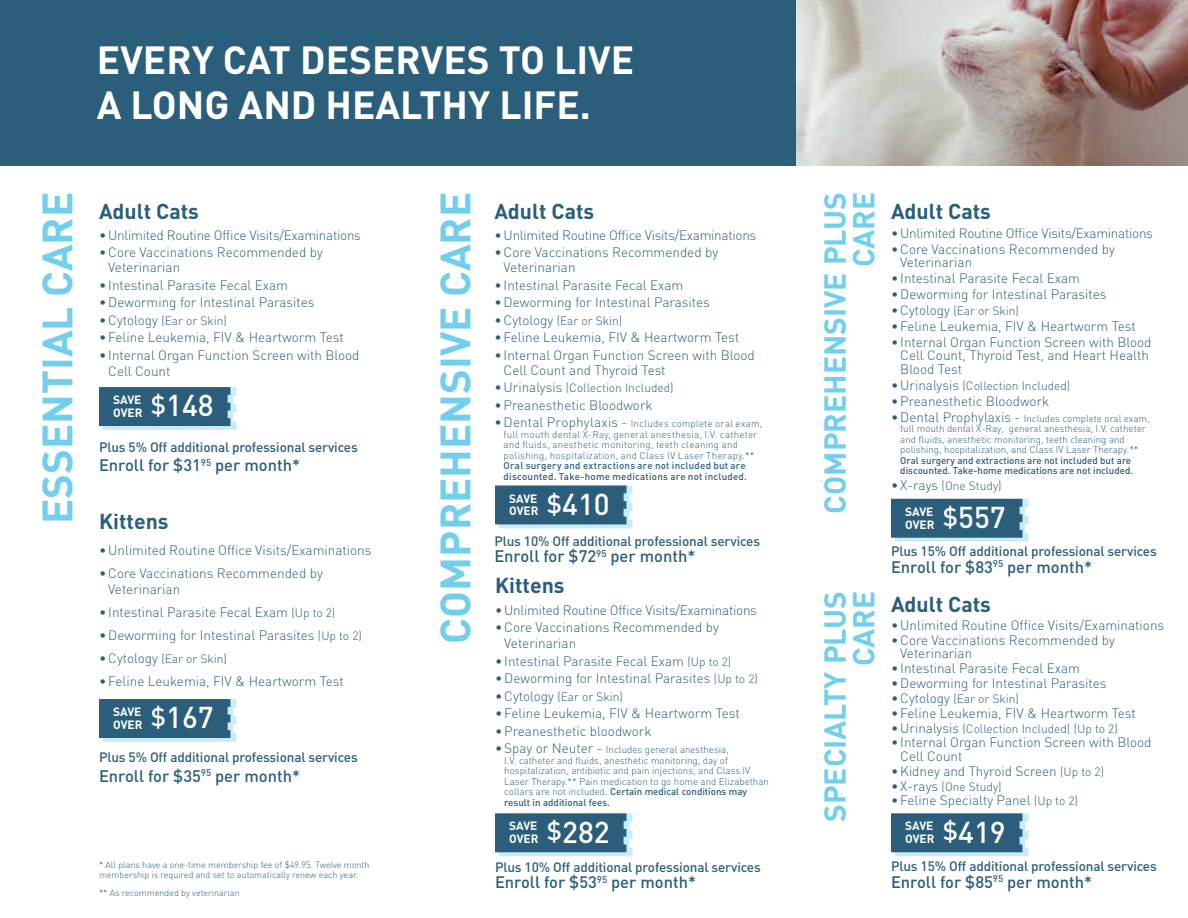
<style>
.page{position:relative;width:1188px;height:918px;background:#fff}
.page>*{position:absolute;margin:0;border:0;box-sizing:border-box;transform-origin:0 0}
.t1{font:700 41.85px "DIN";color:#71cfeb}
.t2{font:700 38.85px/44.5px "DIN";color:#fff}
.t3{font:700 30px/28.5px "DIN";color:#71cfeb;text-align:right}
.t4{font:700 21.3px "DIN";color:#2a5e7a}
.t5{font:500 16.5px "DIN";color:#2a5e7a}
.t6{font:300 13.5px/13.5px "DIN";color:#2a5e7a}
.t7{font:500 13.5px "DIN";letter-spacing:-.01em;color:#2a5e7a}
.t8{font:300 13.5px "DIN";letter-spacing:-.02em;color:#2a5e7a}
.t9{font:300 12px "DIN";color:#2a5e7a}
.t10{font:700 11.85px/12.8px "DIN";color:#fff}
.t11{font:300 9.75px/10.5px "DIN";color:#2a5e7a}
.t12{font:300 9.75px/10.5px "DIN";letter-spacing:.025em;color:#2a5e7a}
.t13{font:500 9.75px/10.5px "DIN";color:#2a5e7a}
.t14{font:500 9.75px/10.5px "DIN";letter-spacing:.025em;color:#2a5e7a}
.t15{font:300 9px/10.5px "DIN";color:#2a5e7a}
.s1{font-size:13.5px}
.s2{font-weight:500;font-size:29.7px}
.s3{font-size:12px}
.s4{font-weight:500}
</style>
<div class="page">
<svg style="left:99px;top:387px;width:138px;height:43px;background:#41728c"></svg>
<svg style="left:99px;top:699px;width:138px;height:43px;background:#41728c"></svg>
<svg style="left:891px;top:813px;width:138px;height:43px;background:#41728c"></svg>
<svg style="left:891px;top:499px;width:138px;height:43px;background:#43738c"></svg>
<svg style="left:495px;top:485px;width:138px;height:43px;background:#42728c"></svg>
<svg style="left:495px;top:813px;width:138px;height:43px;background:#41728c"></svg>
<div style="left:0;top:0;width:796px;height:166px;background:#2a5e7a"></div>
<img style="left:796px;top:0;width:392px;height:166px">
<h2 class="t2" style="left:97px;top:36px;width:539px">EVERY CAT DESERVES TO LIVE<br>A LONG AND HEALTHY LIFE.</h2>
<h1 class="t1" style="left:30px;top:524px;width:333px;rotate:-90deg">ESSENTIAL CARE</h1>
<h1 class="t1" style="left:428px;top:644px;width:453px;rotate:-90deg">COMPREHENSIVE CARE</h1>
<h3 class="t4" style="left:99px;top:197px;width:102px">Adult Cats</h3>
<p class="t8" style="left:99px;top:227px;width:263px">• Unlimited Routine Office Visits/Examinations</p>
<p class="t6" style="left:108px;top:245px;width:216px;line-height:15px;text-indent:-9px">•Core Vaccinations Recommended by<br>Veterinarian</p>
<p class="t6" style="left:99px;top:278px;width:191px">• Intestinal Parasite Fecal Exam</p>
<p class="t6" style="left:99px;top:296px;width:217px">•Deworming for Intestinal Parasites</p>
<p class="t9" style="left:99px;top:313px;width:129px"><span class="s1">•Cytology</span> (Ear or Skin)</p>
<p class="t6" style="left:99px;top:331px;width:246px">• Feline Leukemia, FIV &amp; Heartworm Test</p>
<p class="t6" style="left:108px;top:347px;width:253px;line-height:16.2px;text-indent:-9px">• Internal Organ Function Screen with Blood<br>Cell Count</p>
<p class="t10" style="left:113px;top:393px;width:102px">SAVE<br>OVER <sup>$</sup><span class="s2">148</span></p>
<p class="t7" style="left:99px;top:438px;width:260px">Plus 5% Off additional professional services</p>
<p class="t5" style="left:99px;top:455px;width:203px">Enroll for $31<sup>95</sup> per month*</p>
<h3 class="t4" style="left:99px;top:507px;width:71px">Kittens</h3>
<p class="t6" style="left:99px;top:543px;width:274px">•Unlimited Routine Office Visits/Examinations</p>
<p class="t6" style="left:108px;top:565px;width:216px;line-height:16.2px;text-indent:-9px">•Core Vaccinations Recommended by<br>Veterinarian</p>
<p class="t6" style="left:99px;top:606px;width:238px">• Intestinal Parasite Fecal Exam <span class="s3">(Up to 2)</span></p>
<p class="t6" style="left:99px;top:628px;width:264px">•Deworming for Intestinal Parasites <span class="s3">(Up to 2)</span></p>
<p class="t9" style="left:99px;top:651px;width:129px"><span class="s1">•Cytology</span> (Ear or Skin)</p>
<p class="t6" style="left:99px;top:674px;width:246px">• Feline Leukemia, FIV &amp; Heartworm Test</p>
<p class="t10" style="left:113px;top:705px;width:102px">SAVE<br>OVER <sup>$</sup><span class="s2">167</span></p>
<p class="t7" style="left:99px;top:748px;width:260px">Plus 5% Off additional professional services</p>
<p class="t5" style="left:99px;top:765px;width:203px">Enroll for $35<sup>95</sup> per month*</p>
<p class="t15" style="left:99px;top:859px;width:272px">* All plans have a one-time membership fee of $49.95. Twelve month membership is required and set to automatically renew each year.</p>
<p class="t15" style="left:99px;top:887px;width:142px">** As recommended by veterinarian</p>
<h3 class="t4" style="left:494px;top:197px;width:102px">Adult Cats</h3>
<p class="t8" style="left:494px;top:227px;width:263px">• Unlimited Routine Office Visits/Examinations</p>
<p class="t6" style="left:504px;top:245px;width:216px;line-height:15px;text-indent:-9px">•Core Vaccinations Recommended by<br>Veterinarian</p>
<p class="t6" style="left:494px;top:278px;width:191px">• Intestinal Parasite Fecal Exam</p>
<p class="t6" style="left:494px;top:295px;width:217px">•Deworming for Intestinal Parasites</p>
<p class="t9" style="left:494px;top:313px;width:129px"><span class="s1">•Cytology</span> (Ear or Skin)</p>
<p class="t6" style="left:494px;top:331px;width:246px">•Feline Leukemia, FIV &amp; Heartworm Test</p>
<p class="t6" style="left:504px;top:347px;width:253px;line-height:15px;text-indent:-9px">• Internal Organ Function Screen with Blood<br>Cell Count and Thyroid Test</p>
<p class="t9" style="left:494px;top:381px;width:181px"><span class="s1">•Urinalysis</span> (Collection Included)</p>
<p class="t6" style="left:494px;top:398px;width:160px">•Preanesthetic Bloodwork</p>
<p class="t12" style="left:504px;top:418px;width:260px;text-indent:-9px"><span class="s1">•Dental Prophylaxis -</span> Includes complete oral exam, full mouth dental X-Ray, general anesthesia, I.V. catheter and fluids, anesthetic monitoring, teeth cleaning and polishing, hospitalization, and Class IV Laser Therapy.**</p>
<p class="t14" style="left:504px;top:460px;width:245px">Oral surgery and extractions are not included but are discounted. Take-home medications are not included.</p>
<p class="t10" style="left:509px;top:491px;width:102px">SAVE<br>OVER <sup>$</sup><span class="s2">410</span></p>
<p class="t7" style="left:494px;top:532px;width:267px">Plus 10% Off additional professional services</p>
<p class="t5" style="left:494px;top:546px;width:203px">Enroll for $72<sup>95</sup> per month*</p>
<h3 class="t4" style="left:495px;top:572px;width:71px">Kittens</h3>
<p class="t8" style="left:495px;top:601px;width:263px">• Unlimited Routine Office Visits/Examinations</p>
<p class="t6" style="left:504px;top:619px;width:216px;line-height:16.2px;text-indent:-9px">•Core Vaccinations Recommended by<br>Veterinarian</p>
<p class="t6" style="left:495px;top:654px;width:238px">• Intestinal Parasite Fecal Exam <span class="s3">(Up to 2)</span></p>
<p class="t6" style="left:495px;top:672px;width:264px">•Deworming for Intestinal Parasites <span class="s3">(Up to 2)</span></p>
<p class="t9" style="left:495px;top:689px;width:129px"><span class="s1">•Cytology</span> (Ear or Skin)</p>
<p class="t6" style="left:495px;top:707px;width:246px">•Feline Leukemia, FIV &amp; Heartworm Test</p>
<p class="t6" style="left:495px;top:724px;width:158px">•Preanesthetic bloodwork</p>
<p class="t11" style="left:504px;top:745px;width:266px;text-indent:-9px"><span class="s1">•Spay or Neuter -</span> Includes general anesthesia,<br>I.V. catheter and fluids, anesthetic monitoring, day of hospitalization, antibiotic and pain injections, and Class IV Laser Therapy.** Pain medication to go home and Elizabethan collars are not included. <span class="s4">Certain medical conditions may result in additional fees.</span></p>
<p class="t10" style="left:509px;top:819px;width:102px">SAVE<br>OVER <sup>$</sup><span class="s2">282</span></p>
<p class="t7" style="left:495px;top:858px;width:267px">Plus 10% Off additional professional services</p>
<p class="t5" style="left:495px;top:872px;width:203px">Enroll for $53<sup>95</sup> per month*</p>
<h3 class="t3" style="left:820px;top:514px;width:323px;rotate:-90deg">COMPREHENSIVE PLUS<br>CARE</h3>
<h3 class="t3" style="left:820px;top:822px;width:233px;rotate:-90deg">SPECIALTY PLUS<br>CARE</h3>
<h3 class="t4" style="left:891px;top:197px;width:102px">Adult Cats</h3>
<p class="t8" style="left:891px;top:225px;width:263px">• Unlimited Routine Office Visits/Examinations</p>
<p class="t6" style="left:900px;top:242px;width:216px;text-indent:-9px">•Core Vaccinations Recommended by<br>Veterinarian</p>
<p class="t6" style="left:891px;top:272px;width:191px">• Intestinal Parasite Fecal Exam</p>
<p class="t6" style="left:891px;top:288px;width:217px">•Deworming for Intestinal Parasites</p>
<p class="t9" style="left:891px;top:303px;width:129px"><span class="s1">•Cytology</span> (Ear or Skin)</p>
<p class="t6" style="left:891px;top:319px;width:246px">• Feline Leukemia, FIV &amp; Heartworm Test</p>
<p class="t6" style="left:900px;top:335px;width:253px;text-indent:-9px">• Internal Organ Function Screen with Blood<br>Cell Count, Thyroid Test, and Heart Health<br>Blood Test</p>
<p class="t9" style="left:891px;top:378px;width:181px"><span class="s1">•Urinalysis</span> (Collection Included)</p>
<p class="t6" style="left:891px;top:394px;width:160px">•Preanesthetic Bloodwork</p>
<p class="t11" style="left:900px;top:413px;width:251px;text-indent:-9px"><span class="s1">•Dental Prophylaxis -</span> Includes complete oral exam, full mouth dental X-Ray, general anesthesia, I.V. catheter and fluids, anesthetic monitoring, teeth cleaning and polishing, hospitalization, and Class IV Laser Therapy.**</p>
<p class="t13" style="left:900px;top:455px;width:234px">Oral surgery and extractions are not included but are discounted. Take-home medications are not included.</p>
<p class="t9" style="left:891px;top:478px;width:112px"><span class="s1">• X-rays</span> (One Study)</p>
<p class="t10" style="left:905px;top:505px;width:102px">SAVE<br>OVER <sup>$</sup><span class="s2">557</span></p>
<p class="t7" style="left:891px;top:543px;width:267px">Plus 15% Off additional professional services</p>
<p class="t5" style="left:891px;top:556px;width:203px">Enroll for $83<sup>95</sup> per month*</p>
<h3 class="t4" style="left:891px;top:590px;width:102px">Adult Cats</h3>
<p class="t6" style="left:891px;top:618px;width:275px">•Unlimited Routine Office Visits/Examinations</p>
<p class="t6" style="left:900px;top:633px;width:216px;text-indent:-9px">•Core Vaccinations Recommended by<br>Veterinarian</p>
<p class="t6" style="left:891px;top:661px;width:191px">• Intestinal Parasite Fecal Exam</p>
<p class="t6" style="left:891px;top:676px;width:217px">•Deworming for Intestinal Parasites</p>
<p class="t9" style="left:891px;top:691px;width:129px"><span class="s1">•Cytology</span> (Ear or Skin)</p>
<p class="t6" style="left:891px;top:706px;width:246px">• Feline Leukemia, FIV &amp; Heartworm Test</p>
<p class="t9" style="left:891px;top:721px;width:228px"><span class="s1">•Urinalysis</span> (Collection Included) (Up to 2)</p>
<p class="t6" style="left:900px;top:736px;width:253px;text-indent:-9px">• Internal Organ Function Screen with Blood<br>Cell Count</p>
<p class="t6" style="left:891px;top:764px;width:215px">•Kidney and Thyroid Screen <span class="s3">(Up to 2)</span></p>
<p class="t9" style="left:891px;top:779px;width:112px"><span class="s1">• X-rays</span> (One Study)</p>
<p class="t6" style="left:891px;top:794px;width:188px">• Feline Specialty Panel <span class="s3">(Up to 2)</span></p>
<p class="t10" style="left:905px;top:819px;width:102px">SAVE<br>OVER <sup>$</sup><span class="s2">419</span></p>
<p class="t7" style="left:891px;top:858px;width:267px">Plus 15% Off additional professional services</p>
<p class="t5" style="left:891px;top:871px;width:203px">Enroll for $85<sup>95</sup> per month*</p>
</div>
